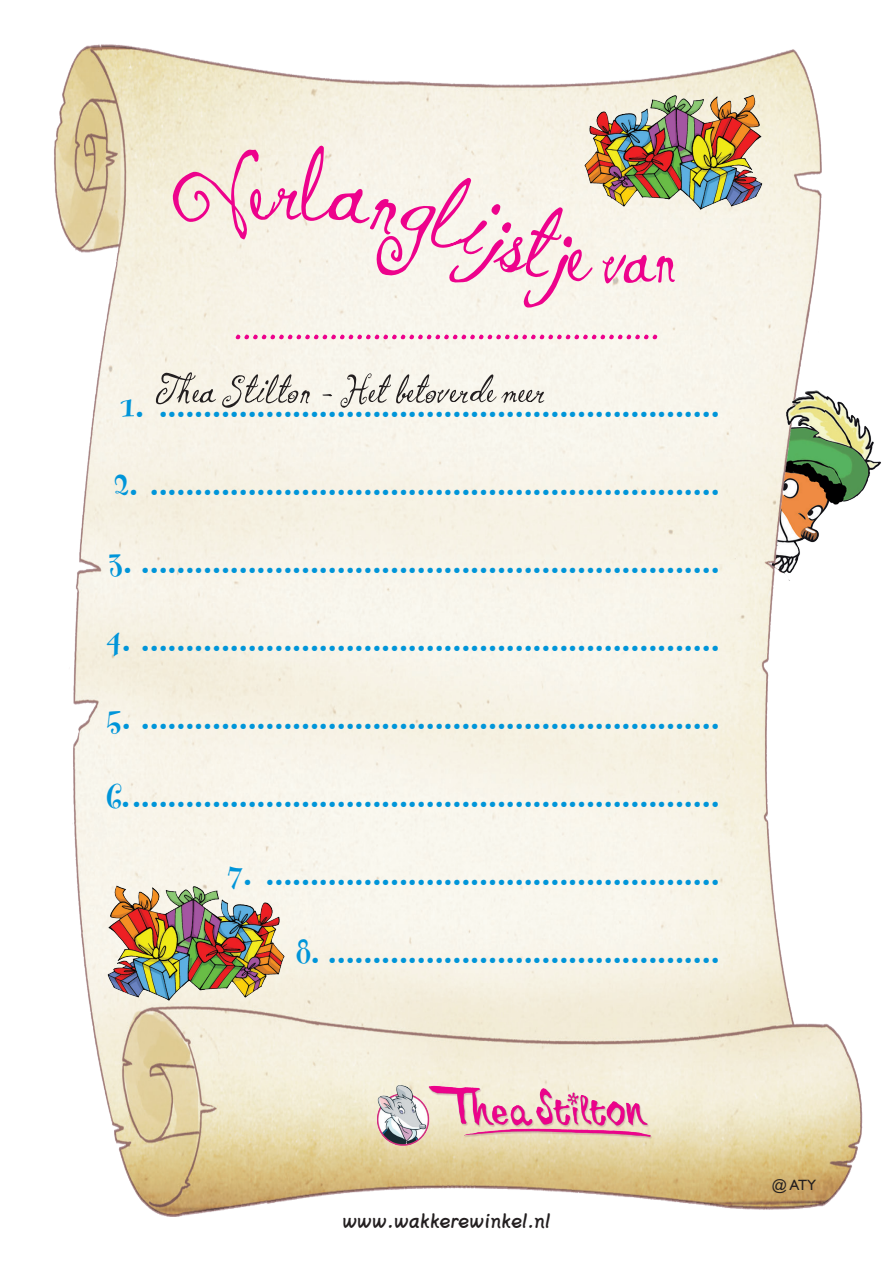
<style>
.page{position:relative;width:893px;height:1263px;background:#fff}
.page>*{position:absolute;margin:0;border:0;box-sizing:border-box;transform-origin:0 0}
.t1{font:700 38.7px/78px "Fontesque";color:#0095d9}
.t2{font:21px "Plain Pensle X Bold";color:#231f20}
.t3{font:15px "Gill Alt One";color:#231f20}
</style>
<div class="page">
<img style="left:866px;top:426px;width:15px;height:59px">
<img style="left:54px;top:44px;width:812px;height:1173px">
<svg style="left:236px;top:334px;width:422px;height:7px"></svg>
<svg style="left:602px;top:254px;width:74px;height:30px"></svg>
<svg style="left:172px;top:144px;width:421px;height:166px;fill:#f7f3e8"></svg>
<img style="left:569px;top:77px;width:207px;height:147px">
<img style="left:94px;top:867px;width:207px;height:147px">
<img style="left:776px;top:361px;width:49px;height:64px">
<img style="left:366px;top:1076px;width:306px;height:89px">
<svg style="left:156px;top:372px;width:389px;height:37px"></svg>
<p class="t1" style="left:120px;top:366px;width:602px">1. ...............................................................</p>
<p class="t1" style="left:114px;top:444px;width:608px">2. ................................................................</p>
<p class="t1" style="left:108px;top:522px;width:614px">3. .................................................................</p>
<p class="t1" style="left:106px;top:600px;width:616px">4. .................................................................</p>
<p class="t1" style="left:106px;top:678px;width:616px">5. .................................................................<br>6...................................................................</p>
<p class="t1" style="left:228px;top:834px;width:494px">7. ...................................................</p>
<p class="t1" style="left:295px;top:912px;width:427px">8. ............................................</p>
<p class="t2" style="left:342px;top:1208px;width:209px">www.wakkerewinkel.nl</p>
<p class="t3" style="left:772px;top:1176px;width:46px">@ ATY</p>
</div>
